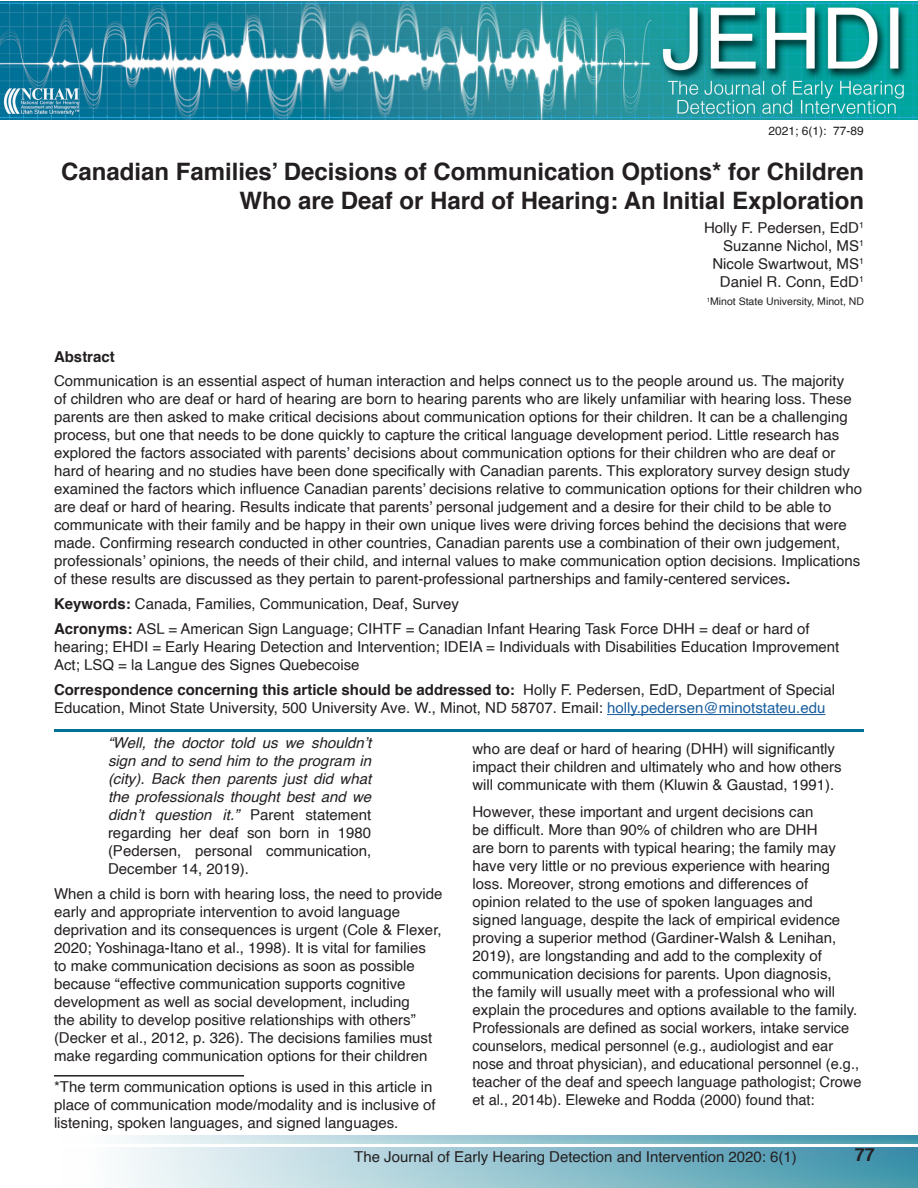
<style>
.page{position:relative;width:918px;height:1188px;background:#fff}
.page>*{position:absolute;margin:0;border:0;box-sizing:border-box;transform-origin:0 0}
.t1{font:700 24px/28.8px "Helvetica";color:#231f20;text-align:right}
.t2{font:700 18px "Helvetica";color:#231f20}
.t3{font:15px/18px "Helvetica";color:#231f20}
.t4{font:italic 15px/18px "Helvetica";color:#231f20;text-align:justify}
.t5{font:700 15px "Helvetica";color:#231f20}
.t6{font:12px "Helvetica";color:#231f20}
.t7{font:10.5px "Helvetica";color:#231f20}
.s1{font-weight:700}
.s2{color:#175d9e}
.s3{font-style:normal}
</style>
<div class="page">
<div style="left:61px;top:1148px;width:857px;height:40px;background:linear-gradient(to right,#fff,#3b91a8)"></div>
<svg style="left:122px;top:1136px;width:796px;height:7px;background:#98c5d1"></svg>
<img style="left:0;top:2px;width:918px;height:118px">
<hr style="left:607px;top:714px;width:218px;height:1px;background:#175d9e">
<hr style="left:54px;top:729px;width:810px;height:3px;background:#007196">
<hr style="left:54px;top:1075px;width:190px;height:2px;background:#231f20">
<p class="t6" style="left:769px;top:121px;width:97px">2021; 6(1): 77-89</p>
<p class="t1" style="left:61px;top:157px;width:804px">Canadian Families’ Decisions of Communication Options* for Children<br>Who are Deaf or Hard of Hearing: An Initial Exploration</p>
<p class="t3" style="left:704px;top:220px;width:161px">Holly F. Pedersen, EdD<sup>1</sup></p>
<p class="t3" style="left:723px;top:238px;width:142px">Suzanne Nichol, MS<sup>1</sup></p>
<p class="t3" style="left:712px;top:256px;width:153px">Nicole Swartwout, MS<sup>1</sup></p>
<p class="t3" style="left:720px;top:274px;width:146px">Daniel R. Conn, EdD<sup>1</sup></p>
<p class="t7" style="left:707px;top:294px;width:159px"><sup>1</sup>Minot State University, Minot, ND</p>
<p class="t5" style="left:54px;top:344px;width:62px">Abstract</p>
<p class="t3" style="left:54px;top:373px;width:810px">Communication is an essential aspect of human interaction and helps connect us to the people around us. The majority<br>of children who are deaf or hard of hearing are born to hearing parents who are likely unfamiliar with hearing loss. These parents are then asked to make critical decisions about communication options for their children. It can be a challenging process, but one that needs to be done quickly to capture the critical language development period. Little research has explored the factors associated with parents’ decisions about communication options for their children who are deaf or hard of hearing and no studies have been done specifically with Canadian parents. This exploratory survey design study examined the factors which influence Canadian parents’ decisions relative to communication options for their children who are deaf or hard of hearing. Results indicate that parents’ personal judgement and a desire for their child to be able to communicate with their family and be happy in their own unique lives were driving forces behind the decisions that were made. Confirming research conducted in other countries, Canadian parents use a combination of their own judgement, professionals’ opinions, the needs of their child, and internal values to make communication option decisions. Implications of these results are discussed as they pertain to parent-professional partnerships and family-centered services<span class="s1">.</span></p>
<p class="t3" style="left:54px;top:595px;width:407px"><span class="s1">Keywords:</span> Canada, Families, Communication, Deaf, Survey</p>
<p class="t3" style="left:54px;top:620px;width:787px"><span class="s1">Acronyms:</span> ASL = American Sign Language; CIHTF = Canadian Infant Hearing Task Force DHH = deaf or hard of hearing; EHDI = Early Hearing Detection and Intervention; IDEIA = Individuals with Disabilities Education Improvement<br>Act; LSQ = la Langue des Signes Quebecoise</p>
<p class="t3" style="left:54px;top:681px;width:783px"><span class="s1">Correspondence concerning this article should be addressed to:</span> Holly F. Pedersen, EdD, Department of Special<br>Education, Minot State University, 500 University Ave. W., Minot, ND 58707. Email: <span class="s2">holly.pedersen@minotstateu.edu</span></p>
<p class="t4" style="left:108px;top:734px;width:265px">“Well, the doctor told us we shouldn’t sign and to send him to the program in (city). Back then parents just did what the professionals thought best and we didn’t question it.” <span class="s3">Parent statement regarding her deaf son born in 1980 (Pedersen, personal communication, December 14, 2019).</span></p>
<p class="t3" style="left:54px;top:885px;width:390px">When a child is born with hearing loss, the need to provide early and appropriate intervention to avoid language deprivation and its consequences is urgent (Cole &amp; Flexer, 2020; Yoshinaga-Itano et al., 1998). It is vital for families<br>to make communication decisions as soon as possible because “effective communication supports cognitive development as well as social development, including<br>the ability to develop positive relationships with others” (Decker et al., 2012, p. 326). The decisions families must make regarding communication options for their children</p>
<p class="t3" style="left:54px;top:1078px;width:383px">*The term communication options is used in this article in place of communication mode/modality and is inclusive of listening, spoken languages, and signed languages.</p>
<p class="t3" style="left:472px;top:740px;width:371px">who are deaf or hard of hearing (DHH) will significantly impact their children and ultimately who and how others will communicate with them (Kluwin &amp; Gaustad, 1991).</p>
<p class="t3" style="left:472px;top:803px;width:391px">However, these important and urgent decisions can<br>be difficult. More than 90% of children who are DHH<br>are born to parents with typical hearing; the family may have very little or no previous experience with hearing loss. Moreover, strong emotions and differences of<br>opinion related to the use of spoken languages and<br>signed language, despite the lack of empirical evidence proving a superior method (Gardiner-Walsh &amp; Lenihan, 2019), are longstanding and add to the complexity of communication decisions for parents. Upon diagnosis,<br>the family will usually meet with a professional who will explain the procedures and options available to the family.<br>Professionals are defined as social workers, intake service counselors, medical personnel (e.g., audiologist and ear nose and throat physician), and educational personnel (e.g., teacher of the deaf and speech language pathologist; Crowe et al., 2014b). Eleweke and Rodda (2000) found that:</p>
<p class="t3" style="left:354px;top:1148px;width:444px">The Journal of Early Hearing Detection and Intervention 2020: 6(1)</p>
<p class="t2" style="left:855px;top:1140px;width:22px">77</p>
</div>
